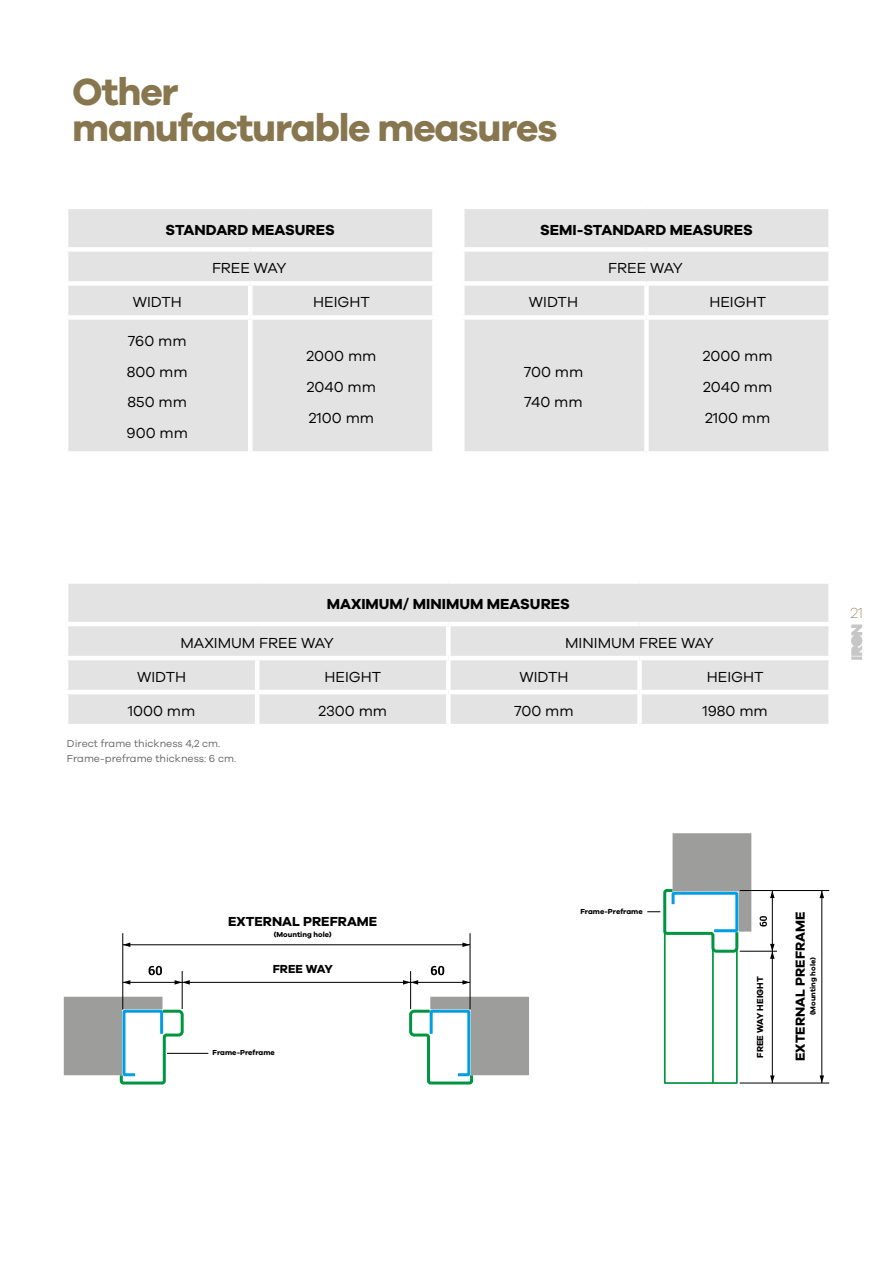
<style>
.page{position:relative;width:893px;height:1263px;background:#fff}
.page>*{position:absolute;margin:0;border:0;box-sizing:border-box;transform-origin:0 0}
.t1{font:700 39px/36px "Galano Grotesque";letter-spacing:-.03em;color:#87764e}
.t2{font:15px/30.8px "Galano Grotesque";color:#000;text-align:justify}
.t3{font:700 15px "Galano Grotesque";color:#000}
.t4{font:200 15px "Galano Grotesque";color:#87764e}
.t5{font:700 13.5px "Galano Grotesque";color:#000}
.t6{font:700 12px "Galano Grotesque";color:#000}
.t7{font:10.5px/15px "Galano Grotesque";color:#646363}
.t8{font:700 9px "Galano Grotesque";color:#000}
.t9{font:700 7.5px "Galano Grotesque";color:#000}
</style>
<div class="page">
<div style="left:68px;top:584px;width:760px;height:140px;background:#e3e3e3"></div>
<hr style="left:64px;top:622px;width:193px;height:4px;background:#fff">
<hr style="left:257px;top:622px;width:191px;height:4px;background:#fff">
<hr style="left:448px;top:622px;width:191px;height:4px;background:#fff">
<div style="left:446px;top:626px;width:5px;height:30px;background:#fff"></div>
<hr style="left:639px;top:622px;width:194px;height:4px;background:#fff">
<hr style="left:64px;top:656px;width:193px;height:4px;background:#fff">
<hr style="left:257px;top:656px;width:191px;height:4px;background:#fff">
<hr style="left:255px;top:660px;width:4px;height:30px;background:#fff">
<hr style="left:448px;top:656px;width:191px;height:4px;background:#fff">
<div style="left:446px;top:660px;width:5px;height:30px;background:#fff"></div>
<hr style="left:639px;top:656px;width:194px;height:4px;background:#fff">
<div style="left:637px;top:660px;width:5px;height:30px;background:#fff"></div>
<hr style="left:64px;top:690px;width:193px;height:4px;background:#fff">
<hr style="left:257px;top:690px;width:191px;height:4px;background:#fff">
<hr style="left:255px;top:694px;width:4px;height:30px;background:#fff">
<hr style="left:448px;top:690px;width:191px;height:4px;background:#fff">
<div style="left:446px;top:694px;width:5px;height:30px;background:#fff"></div>
<hr style="left:639px;top:690px;width:194px;height:4px;background:#fff">
<div style="left:637px;top:694px;width:5px;height:30px;background:#fff"></div>
<div style="left:68px;top:209px;width:364px;height:242px;background:#e3e3e3"></div>
<div style="left:64px;top:247px;width:186px;height:5px;background:#fff"></div>
<div style="left:250px;top:247px;width:187px;height:5px;background:#fff"></div>
<div style="left:64px;top:281px;width:186px;height:5px;background:#fff"></div>
<div style="left:250px;top:281px;width:187px;height:5px;background:#fff"></div>
<hr style="left:248px;top:286px;width:4px;height:29px;background:#fff">
<div style="left:64px;top:315px;width:186px;height:5px;background:#fff"></div>
<div style="left:250px;top:315px;width:187px;height:5px;background:#fff"></div>
<hr style="left:248px;top:320px;width:4px;height:131px;background:#fff">
<div style="left:464px;top:209px;width:364px;height:242px;background:#e3e3e3"></div>
<div style="left:460px;top:247px;width:186px;height:5px;background:#fff"></div>
<div style="left:646px;top:247px;width:187px;height:5px;background:#fff"></div>
<div style="left:460px;top:281px;width:186px;height:5px;background:#fff"></div>
<div style="left:646px;top:281px;width:187px;height:5px;background:#fff"></div>
<div style="left:644px;top:286px;width:5px;height:29px;background:#fff"></div>
<div style="left:460px;top:315px;width:186px;height:5px;background:#fff"></div>
<div style="left:646px;top:315px;width:187px;height:5px;background:#fff"></div>
<div style="left:644px;top:320px;width:5px;height:131px;background:#fff"></div>
<svg style="left:64px;top:997px;width:121px;height:88px"></svg>
<svg style="left:409px;top:997px;width:120px;height:88px"></svg>
<svg style="left:149px;top:966px;width:13px;height:9px"></svg>
<svg style="left:431px;top:966px;width:13px;height:9px"></svg>
<hr style="left:182px;top:971px;width:1px;height:38px;background:#000">
<hr style="left:122px;top:933px;width:1px;height:76px;background:#000">
<hr style="left:470px;top:933px;width:1px;height:76px;background:#000">
<hr style="left:182px;top:982px;width:229px;height:1px;background:#000">
<svg style="left:123px;top:980px;width:7px;height:4px"></svg>
<svg style="left:462px;top:980px;width:8px;height:4px"></svg>
<svg style="left:123px;top:942px;width:7px;height:5px"></svg>
<svg style="left:462px;top:942px;width:8px;height:5px"></svg>
<hr style="left:411px;top:982px;width:59px;height:1px;background:#000">
<hr style="left:123px;top:982px;width:59px;height:1px;background:#000">
<hr style="left:167px;top:1053px;width:41px;height:1px;background:#000">
<hr style="left:123px;top:944px;width:347px;height:1px;background:#000">
<hr style="left:410px;top:971px;width:1px;height:38px;background:#000">
<svg style="left:760px;top:916px;width:7px;height:10px"></svg>
<hr style="left:772px;top:891px;width:1px;height:192px;background:#000">
<hr style="left:821px;top:891px;width:1px;height:192px;background:#000">
<hr style="left:740px;top:890px;width:89px;height:1px;background:#000">
<hr style="left:740px;top:951px;width:37px;height:1px;background:#000">
<hr style="left:740px;top:1082px;width:89px;height:1px;background:#000">
<svg style="left:647px;top:833px;width:104px;height:251px"></svg>
<svg style="left:770px;top:891px;width:5px;height:7px"></svg>
<svg style="left:820px;top:891px;width:4px;height:7px"></svg>
<svg style="left:820px;top:1075px;width:4px;height:8px"></svg>
<svg style="left:770px;top:1075px;width:5px;height:8px"></svg>
<svg style="left:770px;top:944px;width:5px;height:15px"></svg>
<svg style="left:403px;top:980px;width:15px;height:4px"></svg>
<svg style="left:175px;top:980px;width:15px;height:4px"></svg>
<svg style="left:851px;top:624px;width:11px;height:36px"></svg>
<h1 class="t1" style="left:72px;top:73px;width:487px">Other<br>manufacturable measures</h1>
<p class="t3" style="left:166px;top:220px;width:171px">STANDARD MEASURES</p>
<p class="t2" style="left:212px;top:252px;width:76px">FREE WAY</p>
<p class="t2" style="left:133px;top:286px;width:51px">WIDTH</p>
<p class="t2" style="left:313px;top:286px;width:58px">HEIGHT</p>
<p class="t2" style="left:127px;top:325px;width:63px">760 mm 800 mm 850 mm 900 mm</p>
<p class="t2" style="left:307px;top:340px;width:71px">2000 mm 2040 mm 2100 mm</p>
<p class="t3" style="left:540px;top:220px;width:214px">SEMI-STANDARD MEASURES</p>
<p class="t2" style="left:608px;top:252px;width:76px">FREE WAY</p>
<p class="t2" style="left:529px;top:286px;width:51px">WIDTH</p>
<p class="t2" style="left:709px;top:286px;width:58px">HEIGHT</p>
<p class="t2" style="left:524px;top:356px;width:61px">700 mm<br>740 mm</p>
<p class="t2" style="left:703px;top:340px;width:71px">2000 mm 2040 mm 2100 mm</p>
<p class="t3" style="left:327px;top:595px;width:245px">MAXIMUM/ MINIMUM MEASURES</p>
<p class="t2" style="left:181px;top:627px;width:155px">MAXIMUM FREE WAY</p>
<p class="t2" style="left:565px;top:627px;width:150px">MINIMUM FREE WAY</p>
<p class="t2" style="left:137px;top:661px;width:51px">WIDTH</p>
<p class="t2" style="left:324px;top:661px;width:58px">HEIGHT</p>
<p class="t2" style="left:519px;top:661px;width:51px">WIDTH</p>
<p class="t2" style="left:707px;top:661px;width:58px">HEIGHT</p>
<p class="t2" style="left:128px;top:695px;width:69px">1000 mm</p>
<p class="t2" style="left:318px;top:695px;width:70px">2300 mm</p>
<p class="t2" style="left:514px;top:695px;width:61px">700 mm</p>
<p class="t2" style="left:702px;top:695px;width:67px">1980 mm</p>
<p class="t7" style="left:67px;top:736px;width:171px">Direct frame thickness 4,2 cm.<br>Frame-preframe thickness: 6 cm.</p>
<p class="t4" style="left:850px;top:604px;width:14px">21</p>
<p class="t9" style="left:580px;top:906px;width:64px">Frame-Preframe</p>
<p class="t5" style="left:228px;top:913px;width:151px">EXTERNAL PREFRAME</p>
<p class="t5" style="left:792px;top:1061px;width:151px;rotate:-90deg">EXTERNAL PREFRAME</p>
<p class="t9" style="left:274px;top:929px;width:60px">(Mounting hole)</p>
<p class="t9" style="left:808px;top:1015px;width:60px;rotate:-90deg">(Mounting hole)</p>
<p class="t6" style="left:273px;top:962px;width:62px">FREE WAY</p>
<p class="t8" style="left:755px;top:1058px;width:83px;rotate:-90deg">FREE WAY HEIGHT</p>
<p class="t9" style="left:213px;top:1048px;width:64px">Frame-Preframe</p>
</div>
